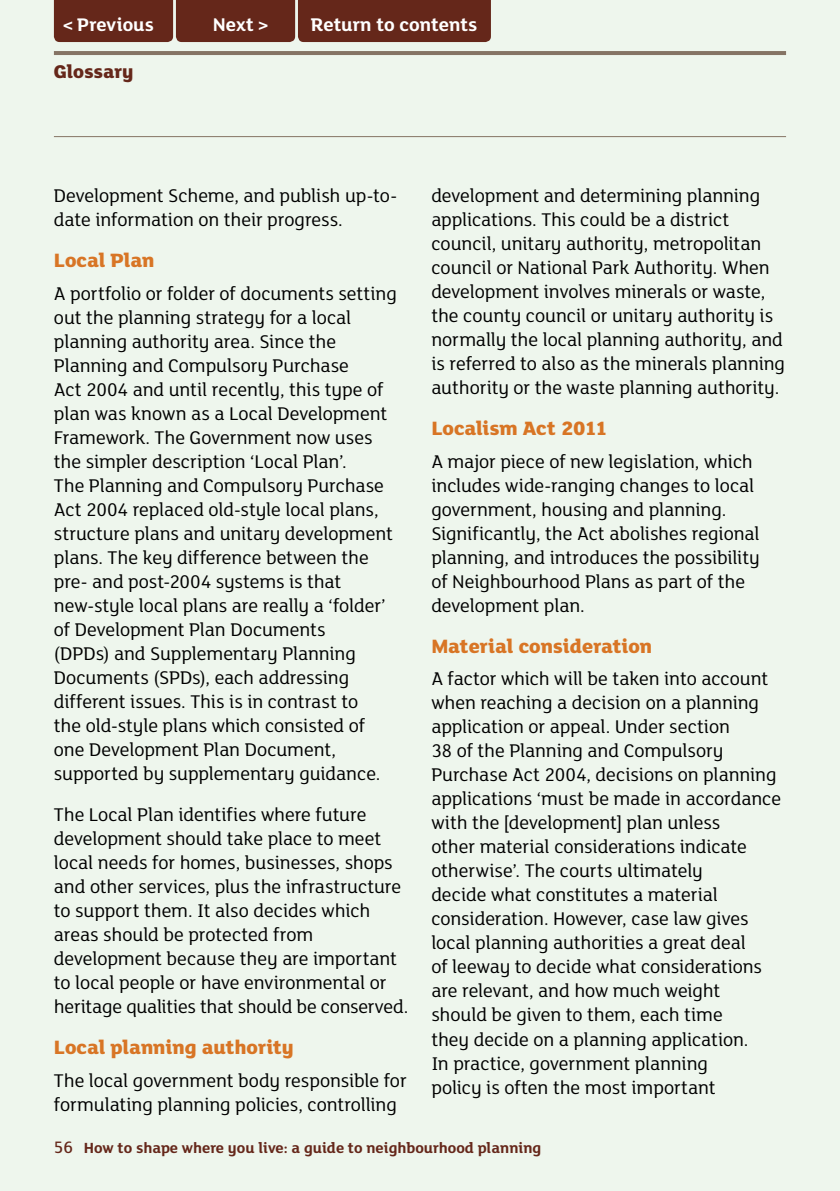
<style>
.page{position:relative;width:840px;height:1191px;background:#fff}
.page>*{position:absolute;margin:0;border:0;box-sizing:border-box;transform-origin:0 0}
.t1{font:800 21px "FS Lola";letter-spacing:-.005em;color:#d87525}
.t2{font:20px/24px "FS Lola";letter-spacing:-.005em;color:#000}
.t3{font:700 20px "FS Lola";color:#fff}
.t4{font:800 20px "FS Lola";letter-spacing:-.005em;color:#65271a}
.t5{font:700 19.8px "FS Lola";color:#fff}
.t6{font:700 16px "FS Lola";color:#65271a}
.s1{font-weight:500;font-size:25.8px}
.s2{font-weight:500;font-size:18px}
</style>
<div class="page">
<div style="left:0;top:0;width:839px;height:1191px;background:#eef6ed"></div>
<hr style="left:54px;top:51px;width:731px;height:4px;background:#857465">
<hr style="left:54px;top:136px;width:731px;height:1px;background:#857465">
<div style="left:54px;top:0;width:436px;height:42px;background:#65271a"></div>
<p class="t5" style="left:61px;top:11px;width:94px"><span class="s1">&lt;</span>Previous</p>
<p class="t3" style="left:213px;top:11px;width:59px">Next<span class="s1">&gt;</span></p>
<p class="t3" style="left:310px;top:11px;width:168px">Return to contents</p>
<p class="t4" style="left:54px;top:58px;width:81px">Glossary</p>
<p class="t2" style="left:54px;top:183px;width:344px">Development Scheme, and publish up-to&shy;date information on their progress.</p>
<p class="t1" style="left:54px;top:246px;width:102px">Local Plan</p>
<p class="t2" style="left:54px;top:280px;width:344px">A portfolio or folder of documents setting out the planning strategy for a local planning authority area. Since the Planning and Compulsory Purchase<br>Act 2004 and until recently, this type of plan was known as a Local Development Framework. The Government now uses the simpler description ‘Local Plan’.<br>The Planning and Compulsory Purchase Act 2004 replaced old-style local plans, structure plans and unitary development plans. The key difference between the pre- and post-2004 systems is that new-style local plans are really a ‘folder’ of Development Plan Documents<br>(DPDs) and Supplementary Planning Documents (SPDs), each addressing different issues. This is in contrast to<br>the old-style plans which consisted of one Development Plan Document, supported by supplementary guidance.</p>
<p class="t2" style="left:54px;top:801px;width:356px">The Local Plan identifies where future development should take place to meet local needs for homes, businesses, shops and other services, plus the infrastructure to support them. It also decides which areas should be protected from development because they are important to local people or have environmental or heritage qualities that should be conserved.</p>
<p class="t1" style="left:54px;top:1032px;width:241px">Local planning authority</p>
<p class="t2" style="left:54px;top:1067px;width:354px">The local government body responsible for formulating planning policies, controlling</p>
<p class="t2" style="left:431px;top:183px;width:355px">development and determining planning applications. This could be a district council, unitary authority, metropolitan council or National Park Authority. When development involves minerals or waste, the county council or unitary authority is normally the local planning authority, and is referred to also as the minerals planning authority or the waste planning authority.</p>
<p class="t1" style="left:431px;top:414px;width:178px">Localism Act 2011</p>
<p class="t2" style="left:431px;top:448px;width:329px">A major piece of new legislation, which includes wide-ranging changes to local government, housing and planning.<br>Significantly, the Act abolishes regional planning, and introduces the possibility of Neighbourhood Plans as part of the development plan.</p>
<p class="t1" style="left:431px;top:631px;width:222px">Material consideration</p>
<p class="t2" style="left:431px;top:666px;width:351px">A factor which will be taken into account when reaching a decision on a planning application or appeal. Under section<br>38 of the Planning and Compulsory Purchase Act 2004, decisions on planning applications ‘must be made in accordance with the [development] plan unless<br>other material considerations indicate otherwise’. The courts ultimately<br>decide what constitutes a material consideration. However, case law gives local planning authorities a great deal<br>of leeway to decide what considerations are relevant, and how much weight<br>should be given to them, each time<br>they decide on a planning application.<br>In practice, government planning<br>policy is often the most important</p>
<p class="t6" style="left:54px;top:1137px;width:488px"><span class="s2">56</span> How to shape where you live: a guide to neighbourhood planning</p>
</div>
